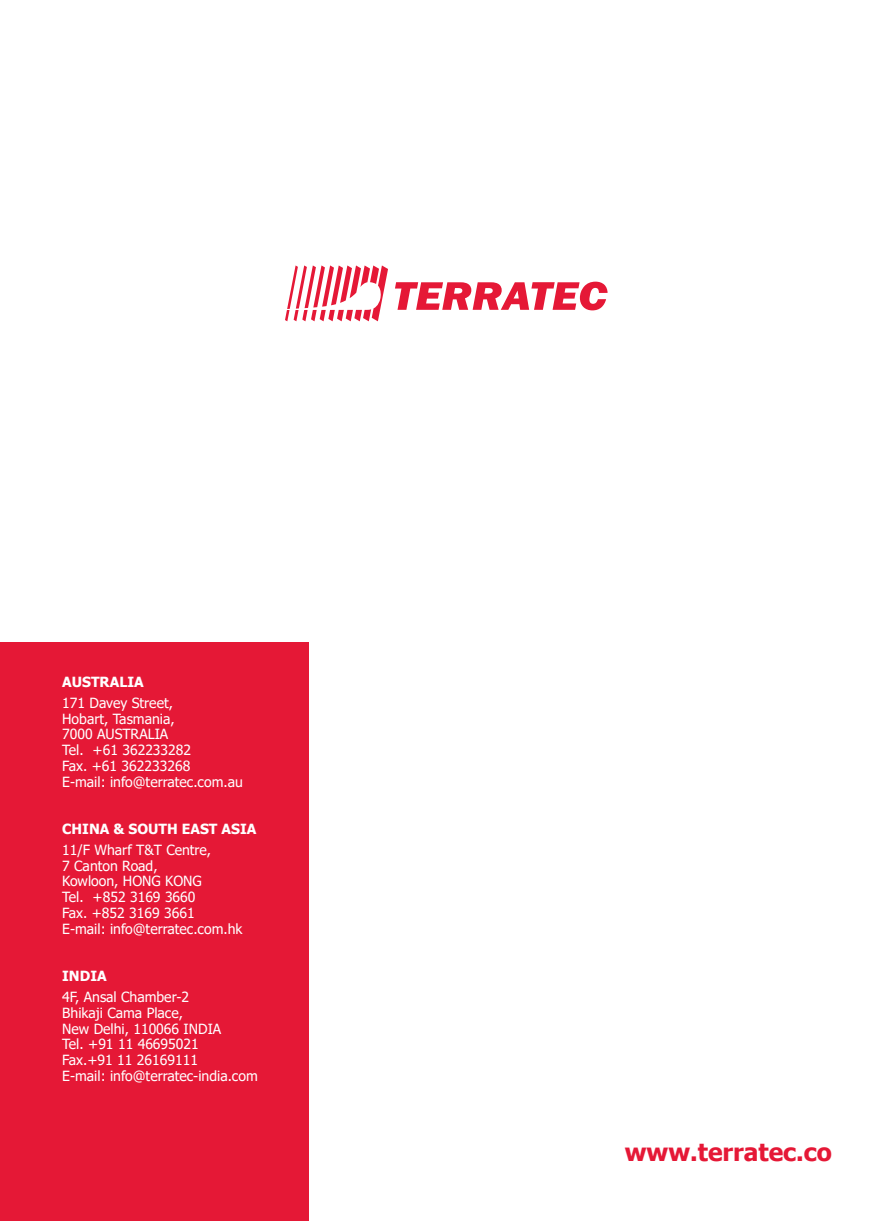
<style>
.page{position:relative;width:893px;height:1221px;background:#fff}
.page>*{position:absolute;margin:0;border:0;box-sizing:border-box;transform-origin:0 0}
.t1{font:700 24.5px "Tahoma";color:#e51836}
.BODY_COPY{font:14px "Tahoma";color:#fff}
.BODY_COPY-2{font:700 14px "Tahoma";color:#fff}
</style>
<div class="page">
<svg style="left:285px;top:265px;width:103px;height:56px"></svg>
<svg style="left:395px;top:281px;width:213px;height:29px"></svg>
<div style="left:0;top:642px;width:308px;height:578px;background:#e51836"></div>
<p class="BODY_COPY-2" style="left:62px;top:672px;width:83px">AUSTRALIA</p>
<p class="BODY_COPY" style="left:62px;top:693px;width:112px">171 Davey Street,</p>
<p class="BODY_COPY" style="left:62px;top:709px;width:114px">Hobart, Tasmania,</p>
<p class="BODY_COPY" style="left:62px;top:724px;width:108px">7000 AUSTRALIA</p>
<p class="BODY_COPY" style="left:62px;top:740px;width:130px">Tel. +61 362233282</p>
<p class="BODY_COPY" style="left:62px;top:756px;width:130px">Fax. +61 362233268</p>
<p class="BODY_COPY" style="left:62px;top:772px;width:182px">E-mail: info@terratec.com.au</p>
<p class="BODY_COPY-2" style="left:62px;top:819px;width:196px">CHINA &amp; SOUTH EAST ASIA</p>
<p class="BODY_COPY" style="left:62px;top:840px;width:150px">11/F Wharf T&amp;T Centre,</p>
<p class="BODY_COPY" style="left:62px;top:856px;width:97px">7 Canton Road,</p>
<p class="BODY_COPY" style="left:62px;top:871px;width:141px">Kowloon, HONG KONG</p>
<p class="BODY_COPY" style="left:62px;top:887px;width:135px">Tel. +852 3169 3660</p>
<p class="BODY_COPY" style="left:62px;top:903px;width:134px">Fax. +852 3169 3661</p>
<p class="BODY_COPY" style="left:62px;top:919px;width:182px">E-mail: info@terratec.com.hk</p>
<p class="BODY_COPY-2" style="left:62px;top:966px;width:46px">INDIA</p>
<p class="BODY_COPY" style="left:62px;top:987px;width:129px">4F, Ansal Chamber-2</p>
<p class="BODY_COPY" style="left:62px;top:1003px;width:122px">Bhikaji Cama Place,</p>
<p class="BODY_COPY" style="left:62px;top:1018px;width:161px">New Delhi, 110066 INDIA</p>
<p class="BODY_COPY" style="left:62px;top:1034px;width:138px">Tel. +91 11 46695021</p>
<p class="BODY_COPY" style="left:62px;top:1050px;width:137px">Fax.+91 11 26169111</p>
<p class="BODY_COPY" style="left:62px;top:1066px;width:197px">E-mail: info@terratec-india.com</p>
<p class="t1" style="left:625px;top:1134px;width:209px">www.terratec.co</p>
</div>
